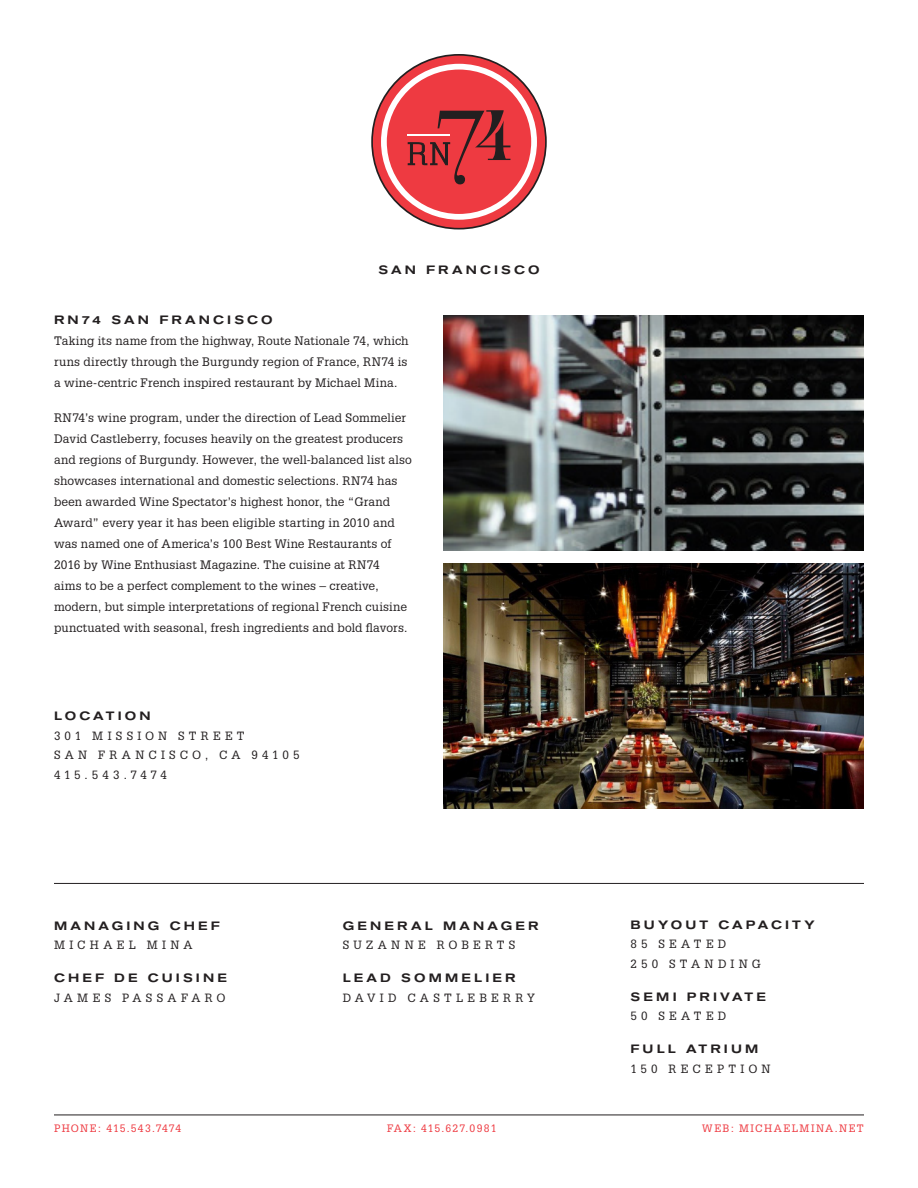
<style>
.page{position:relative;width:918px;height:1188px;background:#fff}
.page>*{position:absolute;margin:0;border:0;box-sizing:border-box;transform-origin:0 0}
.INFO_-_Body_Text{font:12px/21px "Glypha LT Std";letter-spacing:.01em;color:#231f20}
.INFO_-_Body_Text-2{font:500 expanded 12px "Akzidenz Grotesk BE";letter-spacing:.26em;color:#231f20}
.INFO_-_Body_Text-3{font:11.7px/19.5px "Glypha LT Std";letter-spacing:.355em;color:#231f20}
.INFO_-_Body_Text-4{font:11.7px "Glypha LT Std";letter-spacing:.375em;color:#231f20}
.t1{font:10.5px "Glypha LT Std";letter-spacing:.14em;color:#ee3a41}
.t2{font:10.5px "Glypha LT Std";letter-spacing:.1em;color:#ee3a41}
.t3{font:10.5px "Glypha LT Std";letter-spacing:.12em;color:#ee3a41}
.s1{font-family:"Akzidenz Grotesk BE";font-weight:500;font-stretch:expanded}
</style>
<div class="page">
<img style="left:444px;top:563px;width:420px;height:246px">
<img style="left:444px;top:315px;width:420px;height:236px">
<svg style="left:371px;top:54px;width:176px;height:176px"></svg>
<div style="left:373px;top:56px;width:172px;height:172px;background:#ee3a41;border-radius:50%"></div>
<svg style="left:381px;top:64px;width:156px;height:156px"></svg>
<hr style="left:54px;top:883px;width:810px;height:1px;background:#231f20">
<hr style="left:54px;top:1115px;width:810px;height:1px;background:#231f20">
<p class="INFO_-_Body_Text-2" style="left:378px;top:263px;width:163px">SAN FRANCISCO</p>
<p class="INFO_-_Body_Text" style="left:54px;top:309px;width:356px"><span class="s1">RN74 SAN FRANCISCO<br></span>Taking its name from the highway, Route Nationale 74, which runs directly through the Burgundy region of France, RN74 is a wine-centric French inspired restaurant by Michael Mina.</p>
<p class="INFO_-_Body_Text" style="left:54px;top:406px;width:359px">RN74’s wine program, under the direction of Lead Sommelier David Castleberry, focuses heavily on the greatest producers and regions of Burgundy. However, the well-balanced list also showcases international and domestic selections. RN74 has been awarded Wine Spectator’s highest honor, the “Grand Award” every year it has been eligible starting in 2010 and was named one of America’s 100 Best Wine Restaurants of 2016 by Wine Enthusiast Magazine. The cuisine at RN74<br>aims to be a perfect complement to the wines – creative, modern, but simple interpretations of regional French cuisine punctuated with seasonal, fresh ingredients and bold flavors.</p>
<p class="INFO_-_Body_Text-2" style="left:54px;top:709px;width:98px">LOCATION</p>
<p class="INFO_-_Body_Text-3" style="left:54px;top:725px;width:247px">301 MISSION STREET<br>SAN FRANCISCO, CA 94105<br>415.543.7474</p>
<p class="INFO_-_Body_Text-2" style="left:54px;top:918px;width:167px">MANAGING CHEF</p>
<p class="INFO_-_Body_Text-4" style="left:54px;top:938px;width:140px">MICHAEL MINA</p>
<p class="INFO_-_Body_Text-2" style="left:54px;top:971px;width:174px">CHEF DE CUISINE</p>
<p class="INFO_-_Body_Text-3" style="left:54px;top:987px;width:173px">JAMES PASSAFARO</p>
<p class="INFO_-_Body_Text-2" style="left:343px;top:918px;width:197px">GENERAL MANAGER</p>
<p class="INFO_-_Body_Text-3" style="left:343px;top:935px;width:174px">SUZANNE ROBERTS</p>
<p class="INFO_-_Body_Text-2" style="left:343px;top:971px;width:174px">LEAD SOMMELIER</p>
<p class="INFO_-_Body_Text-3" style="left:343px;top:987px;width:194px">DAVID CASTLEBERRY</p>
<p class="INFO_-_Body_Text-2" style="left:631px;top:918px;width:186px">BUYOUT CAPACITY</p>
<p class="INFO_-_Body_Text-3" style="left:631px;top:934px;width:132px">85 SEATED<br>250 STANDING</p>
<p class="INFO_-_Body_Text-2" style="left:631px;top:990px;width:137px">SEMI PRIVATE</p>
<p class="INFO_-_Body_Text-3" style="left:631px;top:1006px;width:97px">50 SEATED</p>
<p class="INFO_-_Body_Text-2" style="left:631px;top:1042px;width:129px">FULL ATRIUM</p>
<p class="INFO_-_Body_Text-3" style="left:631px;top:1059px;width:141px">150 RECEPTION</p>
<p class="t2" style="left:54px;top:1122px;width:129px">PHONE: 415.543.7474</p>
<p class="t3" style="left:387px;top:1122px;width:111px">FAX: 415.627.0981</p>
<p class="t1" style="left:702px;top:1122px;width:163px">WEB: MICHAELMINA.NET</p>
</div>
